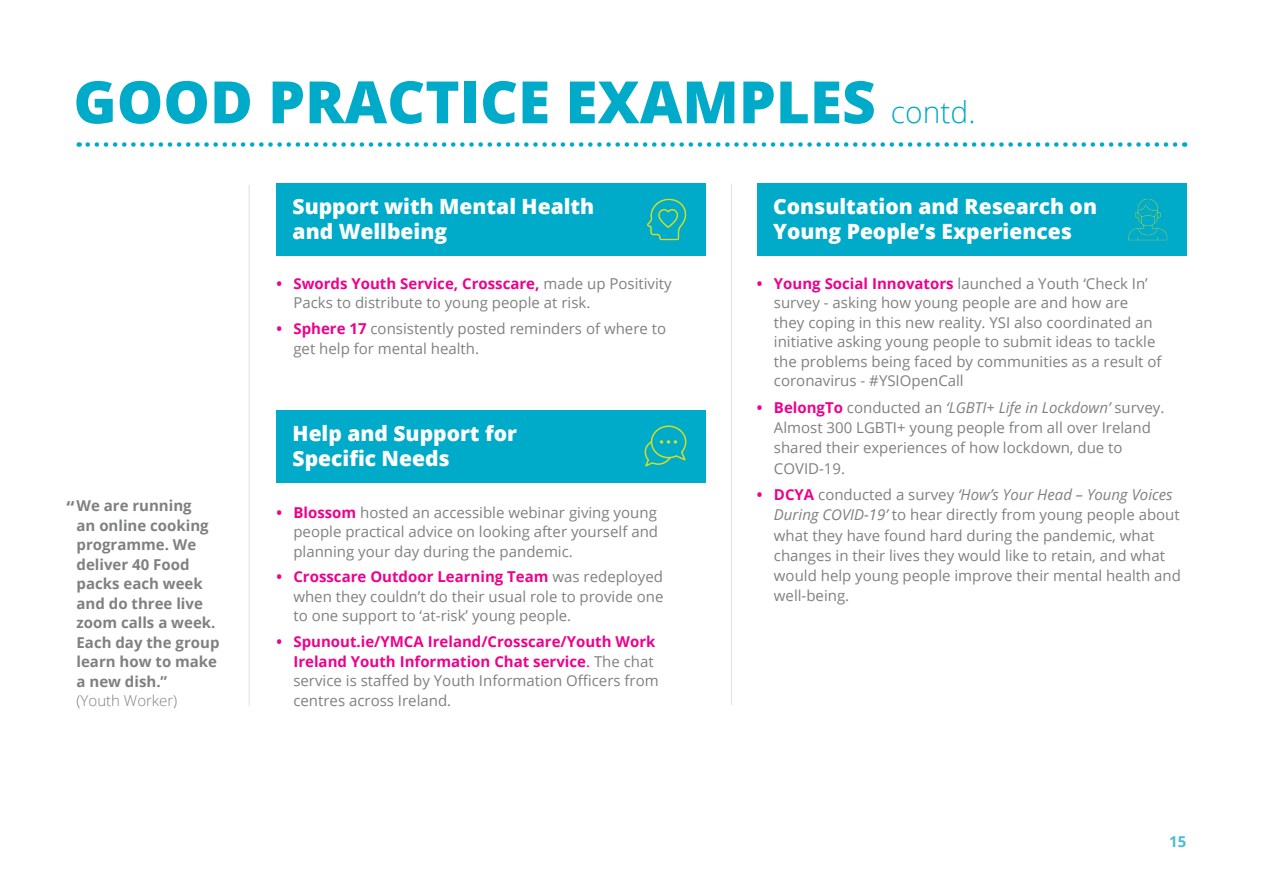
<style>
.page{position:relative;width:1263px;height:893px;background:#fff}
.page>*{position:absolute;margin:0;border:0;box-sizing:border-box;transform-origin:0 0}
.t1{font:800 58.5px "Open Sans";color:#00aac9}
.GREY_BODY_COPY{font:800 21px/25.2px "Open Sans";color:#fff}
.GREY_BODY_COPY-2{font:700 18px "Open Sans";color:#7f8080}
.t2{font:15px/19.5px "Open Sans";color:#7f8080}
.t3{font:700 15px/19.5px "Open Sans";color:#ed028c}
.GREY_BODY_COPY-3{font:700 15px/19.5px "Open Sans";color:#7f8080}
.t4{font:700 15px "Open Sans";color:#49bed5}
.s1{font-weight:300;font-size:30px}
.s2{font-weight:300}
.s3{font-weight:700;color:#ed028c}
.s4{font-weight:400}
.s5{font-weight:400;color:#7f8080}
.s6{font-style:italic}
</style>
<div class="page">
<svg style="left:88px;top:142px;width:1097px;height:5px"></svg>
<div style="left:276px;top:184px;width:430px;height:72px;background:#00aac9"></div>
<hr style="left:731px;top:184px;width:1px;height:521px;background:#e0dfdf">
<div style="left:276px;top:411px;width:430px;height:72px;background:#00aac9"></div>
<div style="left:757px;top:184px;width:429px;height:72px;background:#00aac9"></div>
<svg style="left:644px;top:425px;width:43px;height:42px"></svg>
<svg style="left:1128px;top:198px;width:40px;height:43px"></svg>
<svg style="left:647px;top:198px;width:40px;height:43px"></svg>
<hr style="left:249px;top:185px;width:1px;height:521px;background:#e0dfdf">
<p class="t1" style="left:73px;top:58px;width:903px">GOOD PRACTICE EXAMPLES <span class="s1">contd.</span></p>
<p class="GREY_BODY_COPY-3" style="left:77px;top:496px;width:144px">We are running<br>an online cooking programme. We deliver 40 Food packs each week and do three live zoom calls a week.<br>Each day the group learn how to make a new dish.”<br><span class="s2">(Youth Worker)</span></p>
<p class="GREY_BODY_COPY-2" style="left:66px;top:495px;width:10px">“</p>
<p class="GREY_BODY_COPY" style="left:293px;top:193px;width:303px">Support with Mental Health and Wellbeing</p>
<p class="t2" style="left:293px;top:273px;width:380px;text-indent:-17px"><span class="s3">• Swords Youth Service, Crosscare,</span> made up Positivity<br>Packs to distribute to young people at risk.</p>
<p class="t2" style="left:293px;top:318px;width:374px;text-indent:-17px"><span class="s3">• Sphere 17</span> consistently posted reminders of where to get help for mental health.</p>
<p class="GREY_BODY_COPY" style="left:293px;top:420px;width:226px">Help and Support for<br>Specific Needs</p>
<p class="t2" style="left:293px;top:502px;width:366px;text-align:justify;text-indent:-17px"><span class="s3">• Blossom</span> hosted an accessible webinar giving young people practical advice on looking after yourself and planning your day during the pandemic.</p>
<p class="t2" style="left:293px;top:567px;width:372px;text-align:justify;text-indent:-17px"><span class="s3">• Crosscare Outdoor Learning Team</span> was redeployed when they couldn’t do their usual role to provide one to one support to ‘at-risk’ young people.</p>
<p class="t3" style="left:293px;top:632px;width:367px;text-indent:-17px">• Spunout.ie/YMCA Ireland/Crosscare/Youth Work Ireland Youth Information Chat service<span class="s4">.</span> <span class="s5">The chat service is staffed by Youth Information Officers from centres across Ireland.</span></p>
<p class="GREY_BODY_COPY" style="left:773px;top:193px;width:325px">Consultation and Research on<br>Young People’s Experiences</p>
<p class="t2" style="left:774px;top:273px;width:389px;text-indent:-17px"><span class="s3">• Young Social Innovators</span> launched a Youth ‘Check In’ survey - asking how young people are and how are they coping in this new reality. YSI also coordinated an initiative asking young people to submit ideas to tackle the problems being faced by communities as a result of coronavirus - #YSIOpenCall</p>
<p class="t2" style="left:774px;top:397px;width:392px;line-height:20.2px;text-indent:-17px"><span class="s3">• BelongTo</span> conducted an <span class="s6">‘LGBTI+ Life in Lockdown’</span> survey.<br>Almost 300 LGBTI+ young people from all over Ireland shared their experiences of how lockdown, due to COVID-19.</p>
<p class="t2" style="left:774px;top:484px;width:408px;line-height:20.2px;text-indent:-17px"><span class="s3">• DCYA</span> conducted a survey <span class="s6">‘How’s Your Head – Young Voices During COVID-19’</span> to hear directly from young people about what they have found hard during the pandemic, what changes in their lives they would like to retain, and what would help young people improve their mental health and well-being.</p>
<p class="t4" style="left:1169px;top:831px;width:19px">15</p>
</div>
